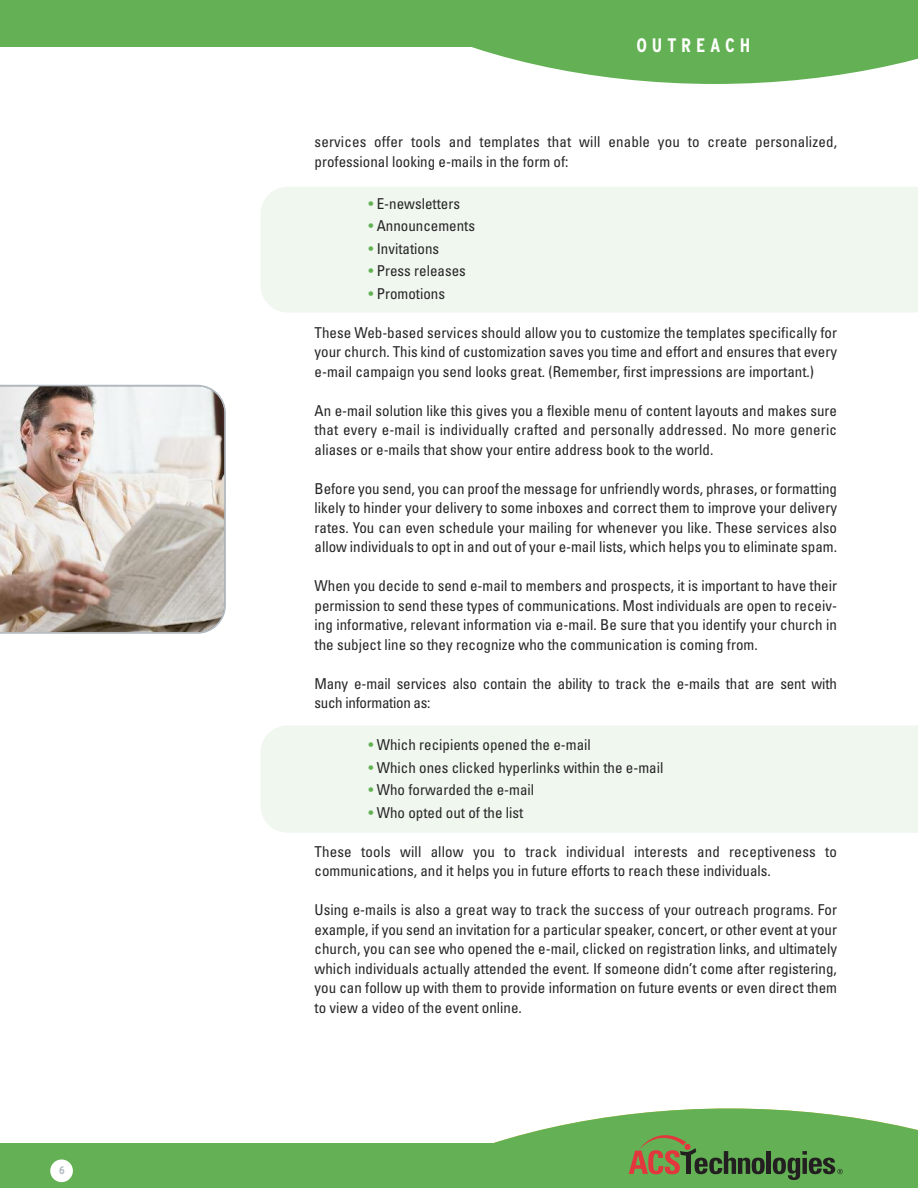
<style>
.page{position:relative;width:918px;height:1188px;background:#fff}
.page>*{position:absolute;margin:0;border:0;box-sizing:border-box;transform-origin:0 0}
.t1{font:700 condensed 19.5px "Interstate";letter-spacing:.25em;color:#fff}
.t2{font:condensed 15px/19.5px "Univers";color:#272627;text-align:justify}
.t3{font:700 condensed 11.1px "Interstate";color:#b0b9c1}
.s1{color:#63b154}
</style>
<div class="page">
<div style="left:261px;top:187px;width:657px;height:125px;background:#eff7ee"></div>
<div style="left:261px;top:725px;width:657px;height:108px;background:#eff7ee"></div>
<svg style="left:494px;top:1108px;width:424px;height:35px;fill:#63b154"></svg>
<div style="left:0;top:1143px;width:918px;height:45px;background:#63b154"></div>
<hr style="left:767px;top:1151px;width:4px;height:23px;background:#231f20">
<svg style="left:629px;top:1125px;width:136px;height:49px"></svg>
<svg style="left:773px;top:1151px;width:70px;height:29px"></svg>
<div style="left:50px;top:1160px;width:23px;height:22px;background:#fff;border-radius:50%"></div>
<div style="left:0;top:0;width:918px;height:46px;background:#63b154"></div>
<svg style="left:296px;top:46px;width:622px;height:38px;fill:#63b154"></svg>
<img style="left:0;top:385px;width:226px;height:249px">
<p class="t3" style="left:59px;top:1164px;width:7px">6</p>
<h1 class="t1" style="left:636px;top:33px;width:115px">OUTREACH</h1>
<p class="t2" style="left:315px;top:133px;width:524px">services offer tools and templates that will enable you to create personalized, professional looking e-mails in the form of:</p>
<p class="t2" style="left:369px;top:195px;width:93px"><span class="s1">•</span> E-newsletters</p>
<p class="t2" style="left:369px;top:217px;width:108px"><span class="s1">•</span> Announcements</p>
<p class="t2" style="left:369px;top:240px;width:72px"><span class="s1">•</span> Invitations</p>
<p class="t2" style="left:369px;top:262px;width:99px"><span class="s1">•</span> Press releases</p>
<p class="t2" style="left:369px;top:285px;width:78px"><span class="s1">•</span> Promotions</p>
<p class="t2" style="left:315px;top:324px;width:524px">These Web-based services should allow you to customize the templates specifically for your church. This kind of customization saves you time and effort and ensures that every e-mail campaign you send looks great. (Remember, first impressions are important.)</p>
<p class="t2" style="left:315px;top:402px;width:524px">An e-mail solution like this gives you a flexible menu of content layouts and makes sure that every e-mail is individually crafted and personally addressed. No more generic aliases or e-mails that show your entire address book to the world.</p>
<p class="t2" style="left:315px;top:480px;width:524px">Before you send, you can proof the message for unfriendly words, phrases, or formatting likely to hinder your delivery to some inboxes and correct them to improve your delivery rates. You can even schedule your mailing for whenever you like. These services also allow individuals to opt in and out of your e-mail lists, which helps you to eliminate spam.</p>
<p class="t2" style="left:315px;top:577px;width:524px">When you decide to send e-mail to members and prospects, it is important to have their permission to send these types of communications. Most individuals are open to receiv&shy;ing informative, relevant information via e-mail. Be sure that you identify your church in the subject line so they recognize who the communication is coming from.</p>
<p class="t2" style="left:315px;top:675px;width:524px">Many e-mail services also contain the ability to track the e-mails that are sent with such information as:</p>
<p class="t2" style="left:369px;top:736px;width:224px"><span class="s1">•</span> Which recipients opened the e-mail</p>
<p class="t2" style="left:369px;top:759px;width:296px"><span class="s1">•</span> Which ones clicked hyperlinks within the e-mail</p>
<p class="t2" style="left:369px;top:781px;width:167px"><span class="s1">•</span> Who forwarded the e-mail</p>
<p class="t2" style="left:369px;top:804px;width:156px"><span class="s1">•</span> Who opted out of the list</p>
<p class="t2" style="left:315px;top:843px;width:524px">These tools will allow you to track individual interests and receptiveness to communications, and it helps you in future efforts to reach these individuals.</p>
<p class="t2" style="left:315px;top:901px;width:524px">Using e-mails is also a great way to track the success of your outreach programs. For example, if you send an invitation for a particular speaker, concert, or other event at your church, you can see who opened the e-mail, clicked on registration links, and ultimately which individuals actually attended the event. If someone didn’t come after registering, you can follow up with them to provide information on future events or even direct them to view a video of the event online.</p>
</div>
